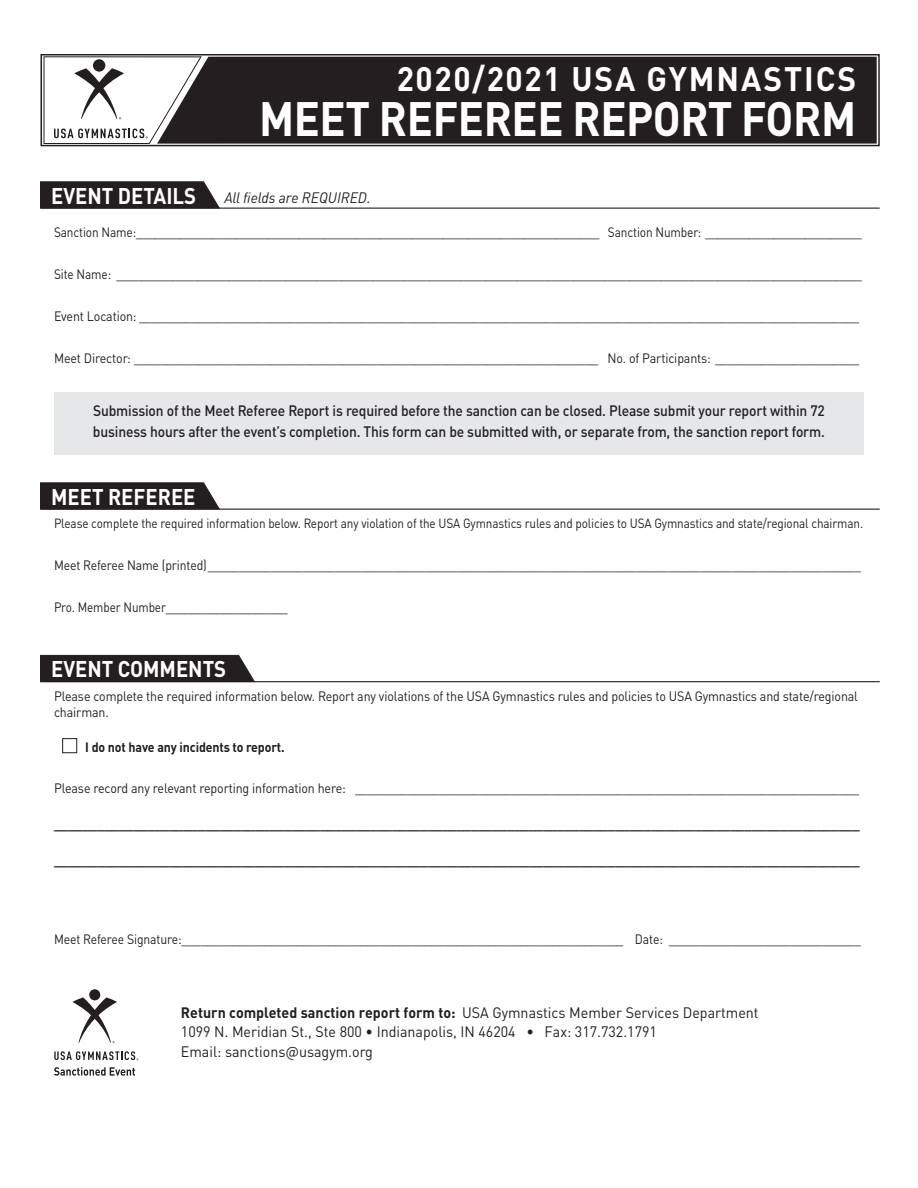
<style>
.page{position:relative;width:918px;height:1188px;background:#fff}
.page>*{position:absolute;margin:0;border:0;box-sizing:border-box;transform-origin:0 0}
.t1{font:700 47.7px "DIN Pro";letter-spacing:-.01em;color:#fff;scale:.91 1}
.t2{font:700 33.45px "DIN Pro";letter-spacing:.06em;color:#fff;scale:.95 1}
.t3{font:700 22.5px "DIN Pro";color:#fff;scale:.9 1}
.t4{font:500 15px/21px "DIN Pro";letter-spacing:-.01em;color:#231f20;scale:.92 1}
.bod{font:15px/19.5px "DIN Pro";color:#231f20;scale:.95 1}
.t5{font:italic 15px "DIN Pro";color:#231f20;scale:.95 1}
.t6{font:13.5px/16.5px "DIN Pro";letter-spacing:-.01em;color:#231f20;scale:.92 1}
.t7{font:13.5px "DIN Pro";letter-spacing:-.01em;color:#231f20;scale:.88 1}
.t8{font:13.5px "DIN Pro";letter-spacing:-.01em;color:#231f20;scale:.9 1}
.t9{font:700 13.5px "DIN Pro";letter-spacing:-.01em;color:#231f20;scale:.9 1}
.t10{font:13.5px "DIN Pro";letter-spacing:-.01em;color:#231f20;scale:.87 1}
.t11{font:700 13.5px "DIN Pro";letter-spacing:-.01em;color:#231f20;scale:.92 1}
.t12{font:13.2px "DIN Pro";letter-spacing:-.01em;color:#231f20;scale:.89 1}
.s1{font-weight:700}
</style>
<div class="page">
<div style="left:54px;top:392px;width:810px;height:62px;background:#e6e7e9"></div>
<svg style="left:40px;top:181px;width:181px;height:27px;background:#302c2d"></svg>
<svg style="left:40px;top:482px;width:181px;height:27px;background:#302c2d"></svg>
<svg style="left:40px;top:654px;width:215px;height:27px;background:#322f2f"></svg>
<hr style="left:40px;top:208px;width:840px;height:1px;background:#231f20">
<hr style="left:40px;top:509px;width:840px;height:1px;background:#231f20">
<hr style="left:40px;top:681px;width:840px;height:1px;background:#231f20">
<div style="left:202px;top:57px;width:675px;height:86px;background:#231f20"></div>
<div style="left:40px;top:54px;width:840px;height:92px;border:2px solid #231f20"></div>
<svg style="left:44px;top:56px;width:158px;height:88px"></svg>
<div style="left:62px;top:738px;width:15px;height:15px;border:1px solid #231f20"></div>
<svg style="left:54px;top:1067px;width:81px;height:9px"></svg>
<div style="left:89px;top:989px;width:11px;height:11px;background:#231f20;border-radius:50%"></div>
<svg style="left:73px;top:997px;width:44px;height:46px"></svg>
<svg style="left:54px;top:1051px;width:84px;height:9px"></svg>
<p class="t3" style="left:51px;top:177px;width:163px">EVENT DETAILS</p>
<p class="t2" style="left:397px;top:51px;width:485px">2020/2021 USA GYMNASTICS</p>
<p class="t1" style="left:259px;top:79px;width:658px">MEET REFEREE REPORT FORM</p>
<p class="t5" style="left:224px;top:186px;width:156px">All fields are REQUIRED.</p>
<p class="t7" style="left:54px;top:221px;width:919px">Sanction Name:__________________________________________________________________________ Sanction Number: _________________________</p>
<p class="t7" style="left:54px;top:263px;width:919px">Site Name: _______________________________________________________________________________________________________________________</p>
<p class="t6" style="left:54px;top:306px;width:877px">Event Location: ______________________________________________________________________________________________________________</p>
<p class="t6" style="left:54px;top:348px;width:877px">Meet Director: _______________________________________________________________________ No. of Participants: ______________________</p>
<p class="t4" style="left:93px;top:399px;width:797px">Submission of the Meet Referee Report is required before the sanction can be closed. Please submit your report within 72 business hours after the event’s completion. This form can be submitted with, or separate from, the sanction report form.</p>
<p class="t3" style="left:51px;top:478px;width:162px">MEET REFEREE</p>
<p class="t12" style="left:54px;top:513px;width:911px">Please complete the required information below. Report any violation of the USA Gymnastics rules and policies to USA Gymnastics and state/regional chairman.</p>
<p class="t8" style="left:54px;top:555px;width:898px">Meet Referee Name (printed)______________________________________________________________________________________________________</p>
<p class="t10" style="left:54px;top:597px;width:270px">Pro. Member Number___________________</p>
<p class="t3" style="left:51px;top:651px;width:196px">EVENT COMMENTS</p>
<p class="t6" style="left:54px;top:686px;width:875px">Please complete the required information below. Report any violations of the USA Gymnastics rules and policies to USA Gymnastics and state/regional chairman.</p>
<p class="t11" style="left:85px;top:735px;width:218px">I do not have any incidents to report.</p>
<p class="t6" style="left:54px;top:778px;width:877px">Please record any relevant reporting information here: _____________________________________________________________________________</p>
<p class="t9" style="left:54px;top:813px;width:897px">________________________________________________________________________________________________________________</p>
<p class="t9" style="left:54px;top:849px;width:897px">________________________________________________________________________________________________________________</p>
<p class="t8" style="left:54px;top:928px;width:898px">Meet Referee Signature:_____________________________________________________________________ Date: ______________________________</p>
<p class="bod" style="left:181px;top:1001px;width:610px"><span class="s1">Return completed sanction report form to:</span> USA Gymnastics Member Services Department<br>1099 N. Meridian St., Ste 800 • Indianapolis, IN 46204 • Fax: 317.732.1791<br>Email: sanctions@usagym.org</p>
</div>
